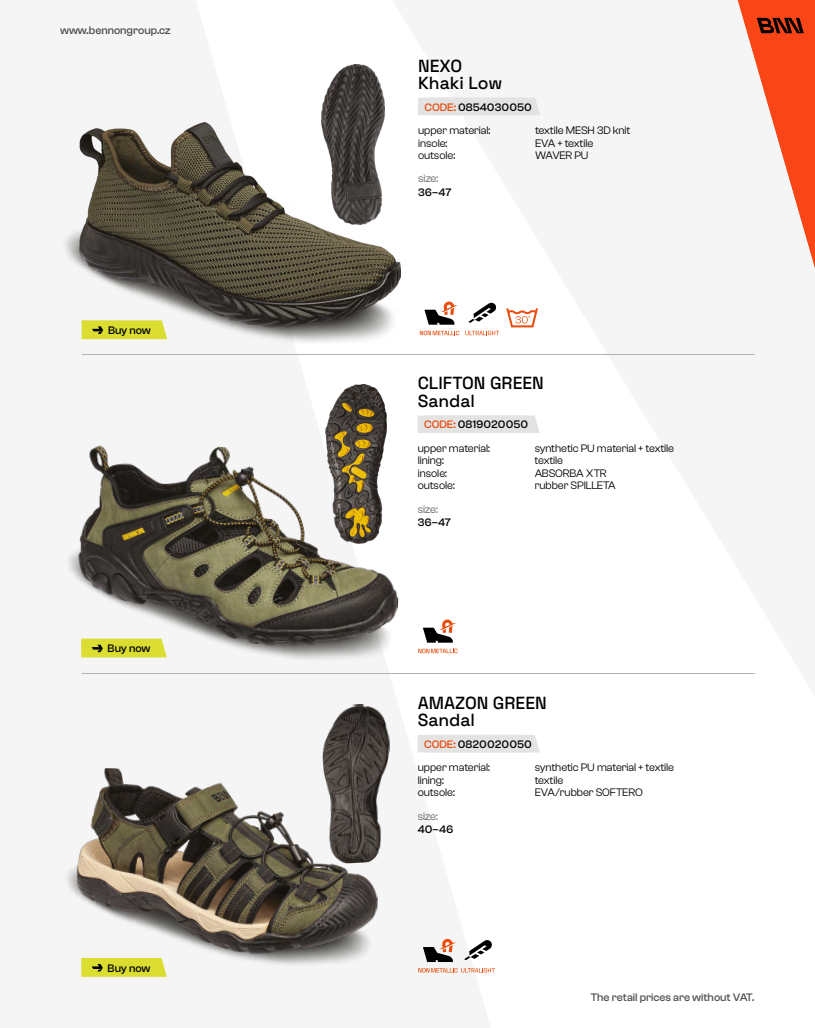
<style>
.page{position:relative;width:815px;height:1028px;background:#fff}
.page>*{position:absolute;margin:0;border:0;box-sizing:border-box;transform-origin:0 0}
.t1{font:500 17.5px/17.5px "Space Grotesk";color:#000}
.t2{font:11.25px "Clash Grotesk";letter-spacing:-.005em;color:#000}
.t3{font:500 11.25px "Clash Grotesk";letter-spacing:-.005em;color:#000}
.t4{font:11.25px "Clash Grotesk";letter-spacing:-.015em;color:#646363}
.s1{color:#e94e0f}
</style>
<div class="page">
<svg style="left:737px;top:0;width:78px;height:268px"></svg>
<img style="left:64px;top:767px;width:314px;height:201px">
<img style="left:65px;top:442px;width:334px;height:220px">
<svg style="left:418px;top:648px;width:40px;height:5px"></svg>
<svg style="left:423px;top:619px;width:33px;height:23px"></svg>
<div style="left:417px;top:415px;width:123px;height:18px;background:#e3e3e3"></div>
<img style="left:326px;top:385px;width:60px;height:158px">
<svg style="left:423px;top:938px;width:33px;height:24px"></svg>
<div style="left:417px;top:735px;width:123px;height:17px;background:#e3e3e3"></div>
<hr style="left:82px;top:673px;width:673px;height:1px;background:#b3b2b2">
<svg style="left:418px;top:968px;width:77px;height:4px"></svg>
<svg style="left:464px;top:940px;width:28px;height:20px"></svg>
<img style="left:320px;top:704px;width:71px;height:160px">
<svg style="left:76px;top:638px;width:91px;height:19px;background:#d9da46"></svg>
<svg style="left:76px;top:958px;width:91px;height:18px;background:#d8d940"></svg>
<img style="left:59px;top:123px;width:341px;height:223px">
<svg style="left:420px;top:301px;width:39px;height:34px"></svg>
<svg style="left:465px;top:330px;width:34px;height:5px"></svg>
<svg style="left:468px;top:302px;width:29px;height:21px"></svg>
<svg style="left:506px;top:308px;width:32px;height:19px"></svg>
<div style="left:418px;top:98px;width:122px;height:17px;background:#e3e3e3"></div>
<img style="left:321px;top:65px;width:63px;height:159px">
<svg style="left:76px;top:320px;width:91px;height:19px;background:#d8da43"></svg>
<hr style="left:82px;top:354px;width:673px;height:1px;background:#b3b2b2">
<p class="t3" style="left:60px;top:24px;width:112px">www.bennongroup.cz</p>
<p class="t3" style="left:108px;top:324px;width:44px">Buy now</p>
<p class="t3" style="left:108px;top:642px;width:44px">Buy now</p>
<p class="t3" style="left:108px;top:961px;width:44px">Buy now</p>
<h1 class="t1" style="left:418px;top:55px;width:86px">NEXO<br>Khaki Low</h1>
<p class="t2" style="left:418px;top:124px;width:74px">upper material:</p>
<p class="t2" style="left:535px;top:124px;width:97px">textile MESH 3D knit</p>
<p class="t2" style="left:418px;top:136px;width:31px">insole:</p>
<p class="t2" style="left:535px;top:136px;width:60px">EVA + textile</p>
<p class="t2" style="left:418px;top:149px;width:39px">outsole:</p>
<p class="t2" style="left:535px;top:149px;width:55px">WAVER PU</p>
<p class="t4" style="left:418px;top:172px;width:22px">size:</p>
<p class="t3" style="left:418px;top:186px;width:35px">36-47</p>
<p class="t3" style="left:424px;top:100px;width:109px"><span class="s1">CODE:</span> 0854030050</p>
<h1 class="t1" style="left:418px;top:373px;width:128px">CLIFTON GREEN<br>Sandal</h1>
<p class="t2" style="left:418px;top:442px;width:74px">upper material:</p>
<p class="t2" style="left:535px;top:442px;width:141px">synthetic PU material + textile</p>
<p class="t2" style="left:418px;top:454px;width:28px">lining:</p>
<p class="t2" style="left:535px;top:454px;width:30px">textile</p>
<p class="t2" style="left:418px;top:467px;width:31px">insole:</p>
<p class="t2" style="left:535px;top:467px;width:74px">ABSORBA XTR</p>
<p class="t2" style="left:418px;top:479px;width:39px">outsole:</p>
<p class="t2" style="left:535px;top:479px;width:83px">rubber SPILLETA</p>
<p class="t4" style="left:418px;top:502px;width:22px">size:</p>
<p class="t3" style="left:418px;top:516px;width:35px">36-47</p>
<p class="t3" style="left:424px;top:418px;width:106px"><span class="s1">CODE:</span> 0819020050</p>
<h1 class="t1" style="left:418px;top:692px;width:131px">AMAZON GREEN<br>Sandal</h1>
<p class="t2" style="left:418px;top:761px;width:74px">upper material:</p>
<p class="t2" style="left:535px;top:761px;width:141px">synthetic PU material + textile</p>
<p class="t2" style="left:418px;top:773px;width:28px">lining:</p>
<p class="t2" style="left:535px;top:773px;width:30px">textile</p>
<p class="t2" style="left:418px;top:786px;width:39px">outsole:</p>
<p class="t2" style="left:535px;top:786px;width:110px">EVA/rubber SOFTERO</p>
<p class="t4" style="left:418px;top:809px;width:22px">size:</p>
<p class="t3" style="left:418px;top:823px;width:37px">40-46</p>
<p class="t3" style="left:424px;top:737px;width:109px"><span class="s1">CODE:</span> 0820020050</p>
<p class="t3" style="left:591px;top:990px;width:165px">The retail prices are without VAT.</p>
</div>
